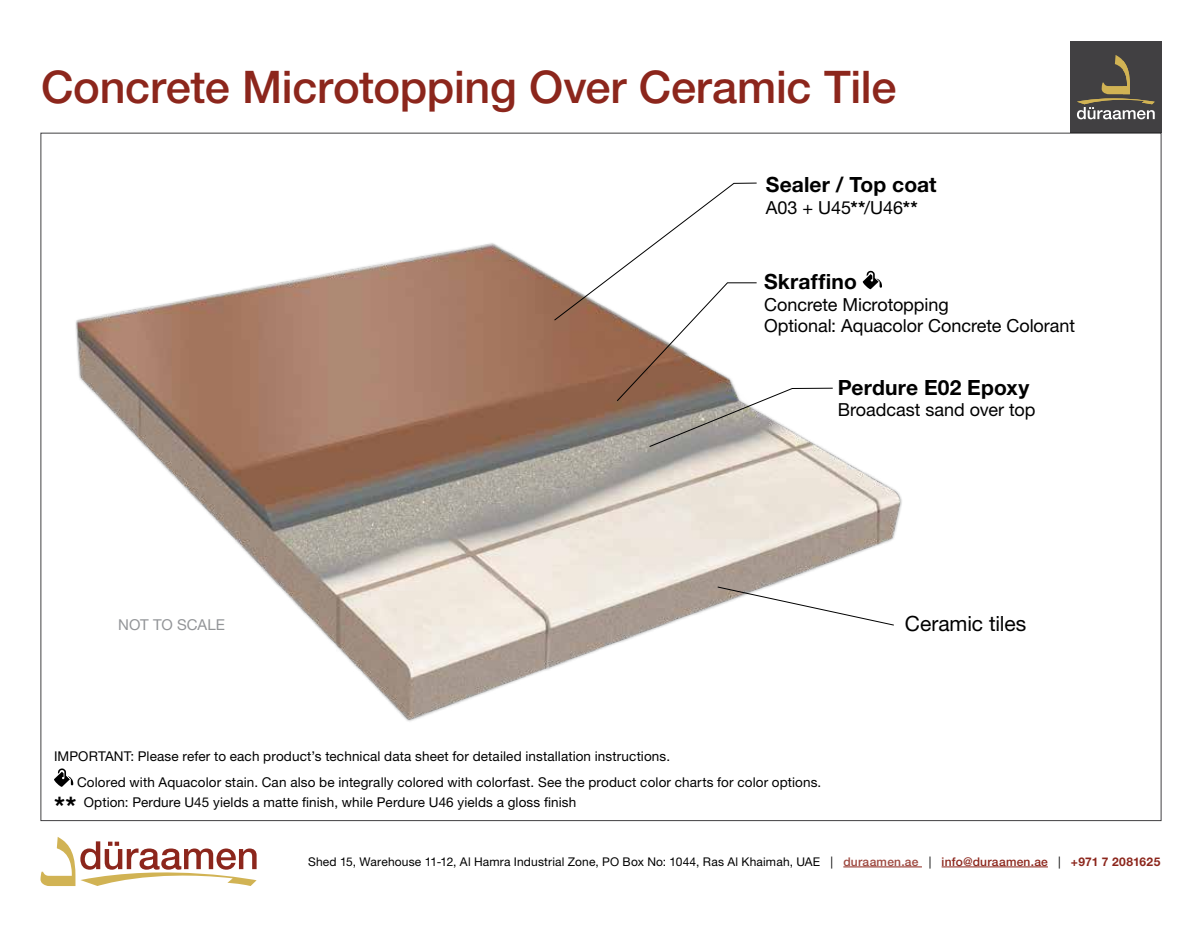
<style>
.page{position:relative;width:1202px;height:932px;background:#fff}
.page>*{position:absolute;margin:0;border:0;box-sizing:border-box;transform-origin:0 0}
.t1{font:500 45px "Helvetica Neue LT Std";letter-spacing:-.005em;color:#8c261c}
.t2{font:700 21px "Helvetica Neue LT Std";letter-spacing:.01em;color:#000}
.t3{font:21px "Helvetica Neue LT Std";letter-spacing:-.005em;color:#000}
.t4{font:18px/21.6px "Helvetica Neue LT Std";letter-spacing:-.005em;color:#000}
.t5{font:15px "Helvetica Neue LT Std";color:#939598}
.t6{font:13.5px/25.8px "Helvetica Neue LT Std";letter-spacing:.01em;color:#000}
.t7{font:12px "Helvetica Neue LT Std";letter-spacing:.015em;color:#000}
.s1{font-weight:700}
.s2{font-weight:700;font-size:27px}
.s3{font-weight:500;color:#9d473e}
.s4{font-weight:500;color:#8c261c}
.s5{font-weight:700;color:#8c261c}
</style>
<div class="page">
<div style="left:40px;top:133px;width:1121px;height:688px;background:#fff;border:1px solid #414042"></div>
<div style="left:1070px;top:41px;width:91px;height:92px;background:#414042"></div>
<svg style="left:1077px;top:55px;width:77px;height:64px"></svg>
<svg style="left:1123px;top:55px;width:7px;height:39px"></svg>
<hr style="left:843px;top:866px;width:79px;height:1px;background:#8c261c">
<hr style="left:941px;top:866px;width:107px;height:1px;background:#8c261c">
<svg style="left:40px;top:837px;width:217px;height:49px"></svg>
<img style="left:75px;top:243px;width:826px;height:479px">
<svg style="left:862px;top:270px;width:20px;height:19px"></svg>
<svg style="left:717px;top:586px;width:177px;height:39px"></svg>
<svg style="left:54px;top:768px;width:19px;height:18px"></svg>
<svg style="left:553px;top:182px;width:280px;height:265px"></svg>
<h1 class="t1" style="left:41px;top:60px;width:857px">Concrete Microtopping Over Ceramic Tile</h1>
<h2 class="t2" style="left:766px;top:172px;width:172px">Sealer / Top coat</h2>
<h3 class="t4" style="left:766px;top:196px;width:153px">A03 + U45<span class="s1">**</span>/U46<span class="s1">**</span></h3>
<h2 class="t2" style="left:764px;top:269px;width:94px">Skraffino</h2>
<h3 class="t4" style="left:764px;top:293px;width:312px">Concrete Microtopping<br>Optional: Aquacolor Concrete Colorant</h3>
<h2 class="t2" style="left:837px;top:374px;width:193px">Perdure E02 Epoxy</h2>
<h3 class="t4" style="left:837px;top:399px;width:199px">Broadcast sand over top</h3>
<p class="t5" style="left:118px;top:616px;width:108px">NOT TO SCALE</p>
<h2 class="t3" style="left:904px;top:611px;width:123px">Ceramic tiles</h2>
<p class="t6" style="left:77px;top:743px;width:746px;text-indent:-23px">IMPORTANT: Please refer to each product’s technical data sheet for detailed installation instructions.<br>Colored with Aquacolor stain. Can also be integrally colored with colorfast. See the product color charts for color options.</p>
<p class="t6" style="left:54px;top:789px;width:524px"><span class="s2">**</span> Option: Perdure U45 yields a matte finish, while Perdure U46 yields a gloss finish</p>
<p class="t7" style="left:308px;top:854px;width:853px">Shed 15, Warehouse 11-12, Al Hamra Industrial Zone, PO Box No: 1044, Ras Al Khaimah, UAE | <span class="s3">duraamen.ae</span> | <span class="s4">info@duraamen.ae</span> | <span class="s5">+971 7 2081625</span></p>
</div>
